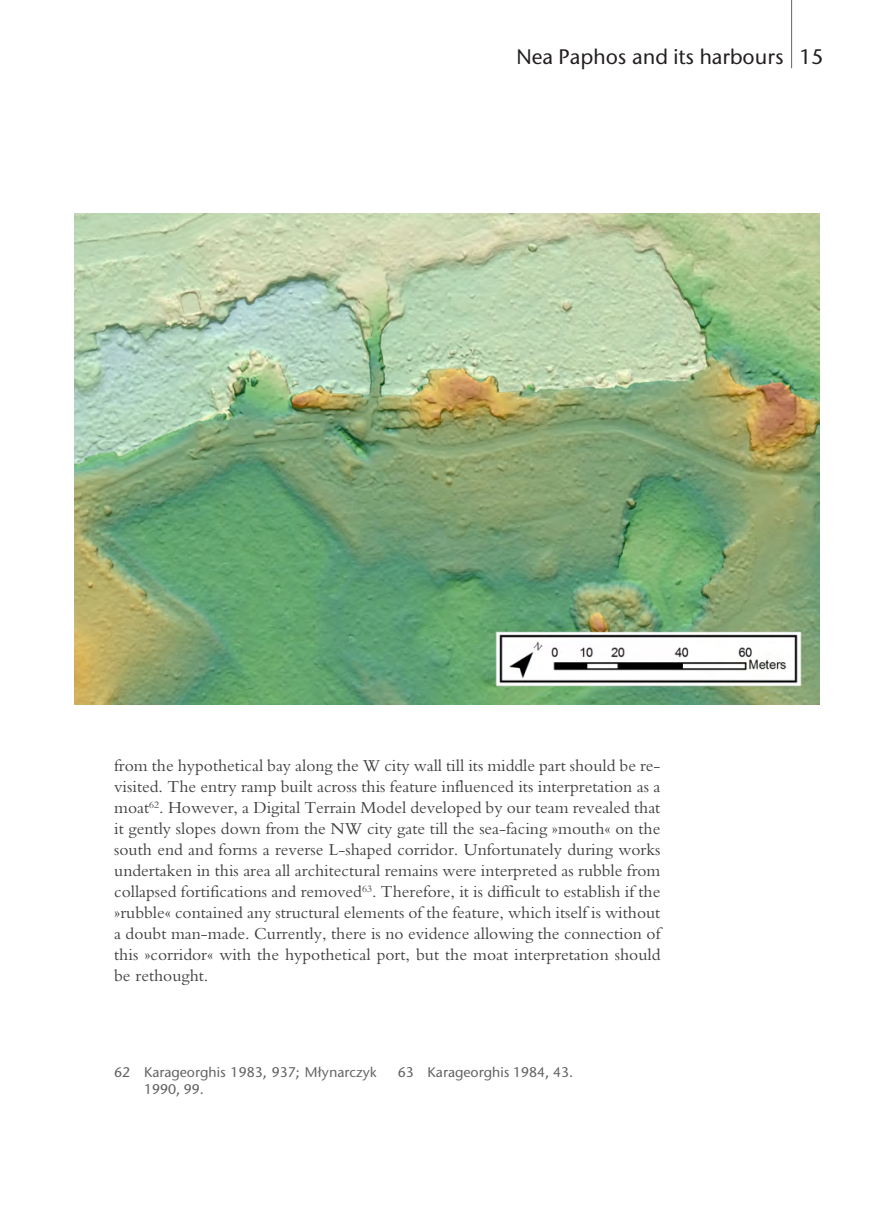
<style>
.page{position:relative;width:874px;height:1221px;background:#fff}
.page>*{position:absolute;margin:0;border:0;box-sizing:border-box;transform-origin:0 0}
.t1{font:500 21px "ITC Stone Sans";color:#231f20}
.t2{font:17.5px/21px "Bembo";color:#3e3e3f;text-align:justify}
.t3{font:500 14px/17.5px "ITC Stone Sans";color:#636366}
</style>
<div class="page">
<hr style="left:790px;top:0;width:1px;height:68px;background:#636366">
<img style="left:74px;top:213px;width:744px;height:491px">
<p class="t1" style="left:516px;top:40px;width:308px">Nea Paphos and its harbours 15</p>
<p class="t2" style="left:114px;top:754px;width:547px">from the hypothetical bay along the W city wall till its middle part should be re&shy;visited. The entry ramp built across this feature influenced its interpretation as a moat<sup>62</sup>. However, a Digital Terrain Model developed by our team revealed that it gently slopes down from the NW city gate till the sea-facing »mouth« on the south end and forms a reverse L-shaped corridor. Unfortunately during works undertaken in this area all architectural remains were interpreted as rubble from collapsed fortifications and removed<sup>63</sup>. Therefore, it is difficult to establish if the »rubble« contained any structural elements of the feature, which itself is without a doubt man-made. Currently, there is no evidence allowing the connection of this »corridor« with the hypothetical port, but the moat interpretation should be rethought.</p>
<p class="t3" style="left:144px;top:1062px;width:234px;text-indent:-30px">62 Karageorghis 1983, 937; Młynarczyk<br>1990, 99.</p>
<p class="t3" style="left:397px;top:1062px;width:177px">63 Karageorghis 1984, 43.</p>
</div>
